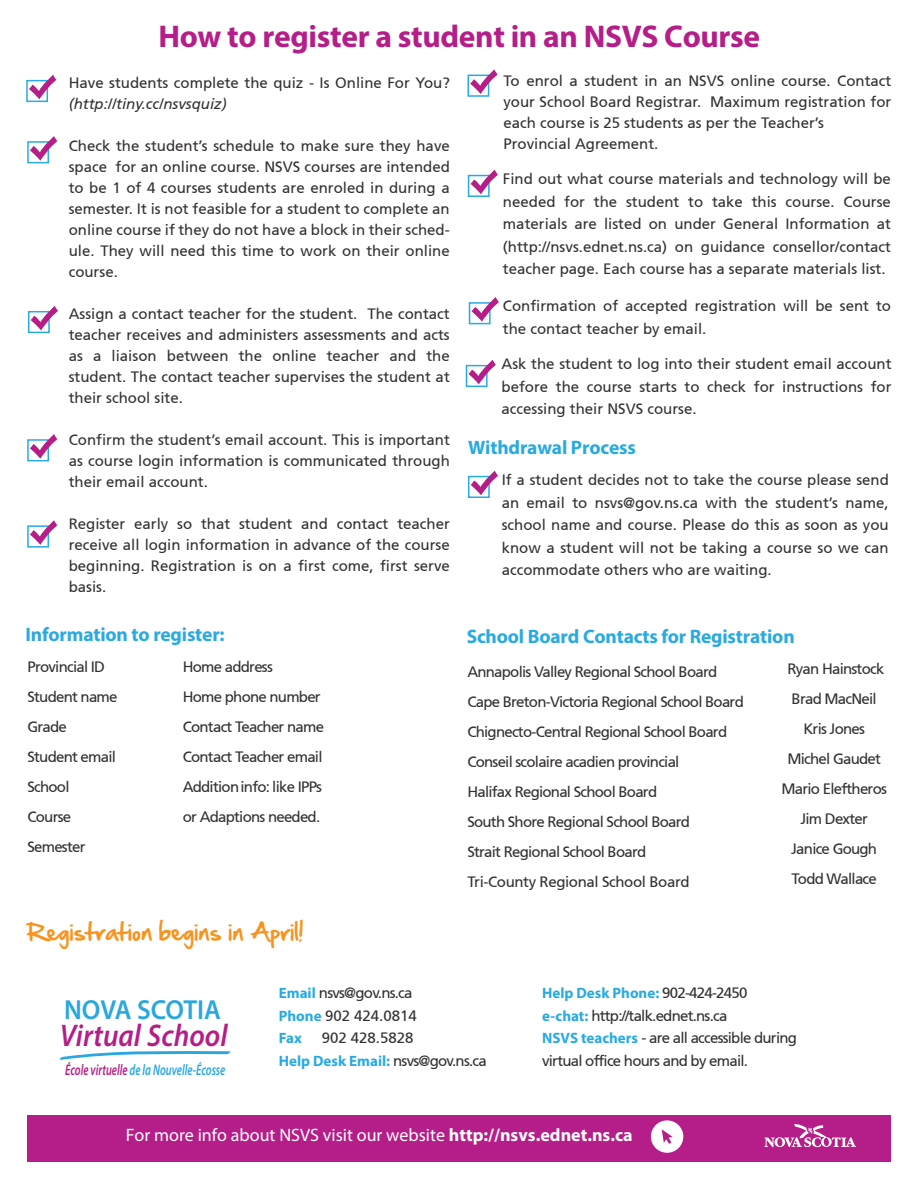
<style>
.page{position:relative;width:918px;height:1188px;background:#fff}
.page>*{position:absolute;margin:0;border:0;box-sizing:border-box;transform-origin:0 0}
.t1{font:700 31.5px "Myriad Pro";letter-spacing:-.01em;color:#b51e88}
.t2{font:italic 600 31.35px "Myriad Pro";color:#b41e86;scale:.91 1}
.t3{font:600 27.6px "Myriad Pro";color:#2aa7df;scale:.95 1}
.t4{font:21px "Hand Of Sean";color:#f69420}
.t5{font:700 19.5px "Myriad Pro";letter-spacing:-.01em;color:#29aae1}
.t6{font:18px "Myriad Pro";color:#fff}
.t7{font:italic 600 15.45px "Myriad Pro";color:#2aa7df;scale:.7 1}
.t8{font:15px/21px "Frutiger 55 Roman";color:#333030;text-align:justify}
.t9{font:15px/30px "Frutiger 55 Roman";letter-spacing:-.05em;color:#333030}
.t10{font:700 15px "Myriad Pro";color:#29aae1}
.t11{font:15px/22.5px "Frutiger 55 Roman";letter-spacing:-.025em;color:#333030}
.t12{font:italic 15px "Frutiger 56";color:#333030}
.s1{color:#b41e86}
.s2{font-family:"Myriad Pro";font-weight:700;color:#29aae1}
.s3{font-family:"Frutiger 55 Roman";font-weight:400;color:#333030}
.s4{font-weight:700}
</style>
<div class="page">
<svg style="left:60px;top:1051px;width:171px;height:9px"></svg>
<div style="left:26px;top:80px;width:22px;height:22px;border:2px solid #29aae1"></div>
<svg style="left:29px;top:75px;width:27px;height:24px"></svg>
<div style="left:27px;top:141px;width:22px;height:22px;border:2px solid #29aae1"></div>
<svg style="left:30px;top:136px;width:27px;height:25px"></svg>
<div style="left:28px;top:311px;width:22px;height:22px;border:2px solid #29aae1"></div>
<svg style="left:31px;top:306px;width:27px;height:24px"></svg>
<div style="left:27px;top:439px;width:22px;height:22px;border:2px solid #29aae1"></div>
<svg style="left:30px;top:434px;width:27px;height:25px"></svg>
<div style="left:27px;top:525px;width:22px;height:23px;border:2px solid #29aae1"></div>
<svg style="left:30px;top:520px;width:27px;height:25px"></svg>
<div style="left:468px;top:75px;width:21px;height:22px;border:2px solid #29aae1"></div>
<svg style="left:470px;top:69px;width:28px;height:25px"></svg>
<div style="left:468px;top:175px;width:22px;height:22px;border:2px solid #29aae1"></div>
<svg style="left:471px;top:170px;width:27px;height:24px"></svg>
<div style="left:469px;top:302px;width:22px;height:22px;border:2px solid #29aae1"></div>
<svg style="left:471px;top:297px;width:28px;height:25px"></svg>
<div style="left:466px;top:365px;width:22px;height:22px;border:2px solid #29aae1"></div>
<svg style="left:468px;top:360px;width:28px;height:24px"></svg>
<div style="left:468px;top:476px;width:22px;height:22px;border:2px solid #29aae1"></div>
<svg style="left:471px;top:471px;width:27px;height:24px"></svg>
<div style="left:27px;top:1115px;width:864px;height:47px;background:#b51e88"></div>
<svg style="left:764px;top:1124px;width:92px;height:23px"></svg>
<div style="left:651px;top:1120px;width:32px;height:33px;background:#fff;border-radius:50%"></div>
<svg style="left:662px;top:1129px;width:10px;height:15px"></svg>
<h1 class="t1" style="left:158px;top:15px;width:603px">How to register a student in an NSVS Course</h1>
<p class="t8" style="left:69px;top:73px;width:383px">Have students complete the quiz - Is Online For You?</p>
<p class="t12" style="left:69px;top:95px;width:160px">(http://tiny.cc/nsvsquiz)</p>
<p class="t8" style="left:69px;top:136px;width:383px">Check the student’s schedule to make sure they have space for an online course. NSVS courses are intended to be 1 of 4 courses students are enroled in during a semester. It is not feasible for a student to complete an online course if they do not have a block in their sched&shy;ule. They will need this time to work on their online course.</p>
<p class="t8" style="left:69px;top:304px;width:383px">Assign a contact teacher for the student. The contact teacher receives and administers assessments and acts as a liaison between the online teacher and the student. The contact teacher supervises the student at their school site.</p>
<p class="t8" style="left:69px;top:430px;width:383px">Confirm the student’s email account. This is important as course login information is communicated through their email account.</p>
<p class="t8" style="left:69px;top:514px;width:383px">Register early so that student and contact teacher receive all login information in advance of the course beginning. Registration is on a first come, first serve basis.</p>
<h3 class="t5" style="left:25px;top:622px;width:201px">Information to register:</h3>
<p class="t9" style="left:27px;top:652px;width:92px">Provincial ID<br>Student name<br>Grade<br>Student email<br>School<br>Course<br>Semester</p>
<p class="t9" style="left:183px;top:652px;width:143px">Home address<br>Home phone number<br>Contact Teacher name<br>Contact Teacher email<br>Addition info: like IPPs or Adaptions needed.</p>
<h3 class="t4" style="left:27px;top:913px;width:278px">Registration begins in April!</h3>
<p class="t8" style="left:503px;top:70px;width:390px;text-align:left">To enrol a student in an NSVS online course. Contact your School Board Registrar. Maximum registration for each course is 25 students as per the Teacher’s Provincial Agreement.</p>
<p class="t8" style="left:503px;top:168px;width:390px;line-height:22.5px">Find out what course materials and technology will be needed for the student to take this course. Course materials are listed on under General Information at (http://nsvs.ednet.ns.ca) on guidance consellor/contact teacher page. Each course has a separate materials list.</p>
<p class="t8" style="left:503px;top:295px;width:390px;line-height:22.5px">Confirmation of accepted registration will be sent to the contact teacher by email.</p>
<p class="t8" style="left:502px;top:353px;width:392px;line-height:22.5px">Ask the student to log into their student email account before the course starts to check for instructions for accessing their NSVS course.</p>
<h3 class="t5" style="left:468px;top:435px;width:169px">Withdrawal Process</h3>
<p class="t8" style="left:502px;top:469px;width:389px;line-height:22.5px">If a student decides not to take the course please send an email to nsvs@gov.ns.ca with the student’s name, school name and course. Please do this as soon as you know a student will not be taking a course so we can accommodate others who are waiting.</p>
<h3 class="t5" style="left:467px;top:624px;width:330px">School Board Contacts for Registration</h3>
<p class="t9" style="left:467px;top:656px;width:278px">Annapolis Valley Regional School Board Cape Breton-Victoria Regional School Board Chignecto-Central Regional School Board Conseil scolaire acadien provincial<br>Halifax Regional School Board<br>South Shore Regional School Board<br>Strait Regional School Board<br>Tri-County Regional School Board</p>
<p class="t9" style="left:781px;top:654px;width:107px;text-align:center">Ryan Hainstock<br>Brad MacNeil<br>Kris Jones<br>Michel Gaudet<br>Mario Eleftheros<br>Jim Dexter<br>Janice Gough<br>Todd Wallace</p>
<h3 class="t3" style="left:64px;top:992px;width:167px">NOVA SCOTIA</h3>
<h2 class="t2" style="left:60px;top:1016px;width:186px">Virtual School</h2>
<p class="t7" style="left:65px;top:1060px;width:230px"><span class="s1">École virtuelle</span> de la Nouvelle-Écosse</p>
<p class="t11" style="left:279px;top:982px;width:140px"><span class="s2">Email</span> nsvs@gov.ns.ca<br><span class="s2">Phone</span> 902 424.0814</p>
<p class="t10" style="left:279px;top:1028px;width:25px">Fax</p>
<p class="t8" style="left:322px;top:1027px;width:93px">902 428.5828</p>
<p class="t10" style="left:279px;top:1051px;width:210px">Help Desk Email: <span class="s3">nsvs@gov.ns.ca</span></p>
<p class="t10" style="left:542px;top:983px;width:207px">Help Desk Phone: <span class="s3">902-424-2450</span></p>
<p class="t9" style="left:542px;top:1004px;width:256px;line-height:22.5px"><span class="s2">e-chat:</span> http://talk.ednet.ns.ca<br><span class="s2">NSVS teachers</span> - are all accessible during virtual office hours and by email.</p>
<p class="t6" style="left:126px;top:1123px;width:508px">For more info about NSVS visit our website <span class="s4">http://nsvs.ednet.ns.ca</span></p>
</div>
